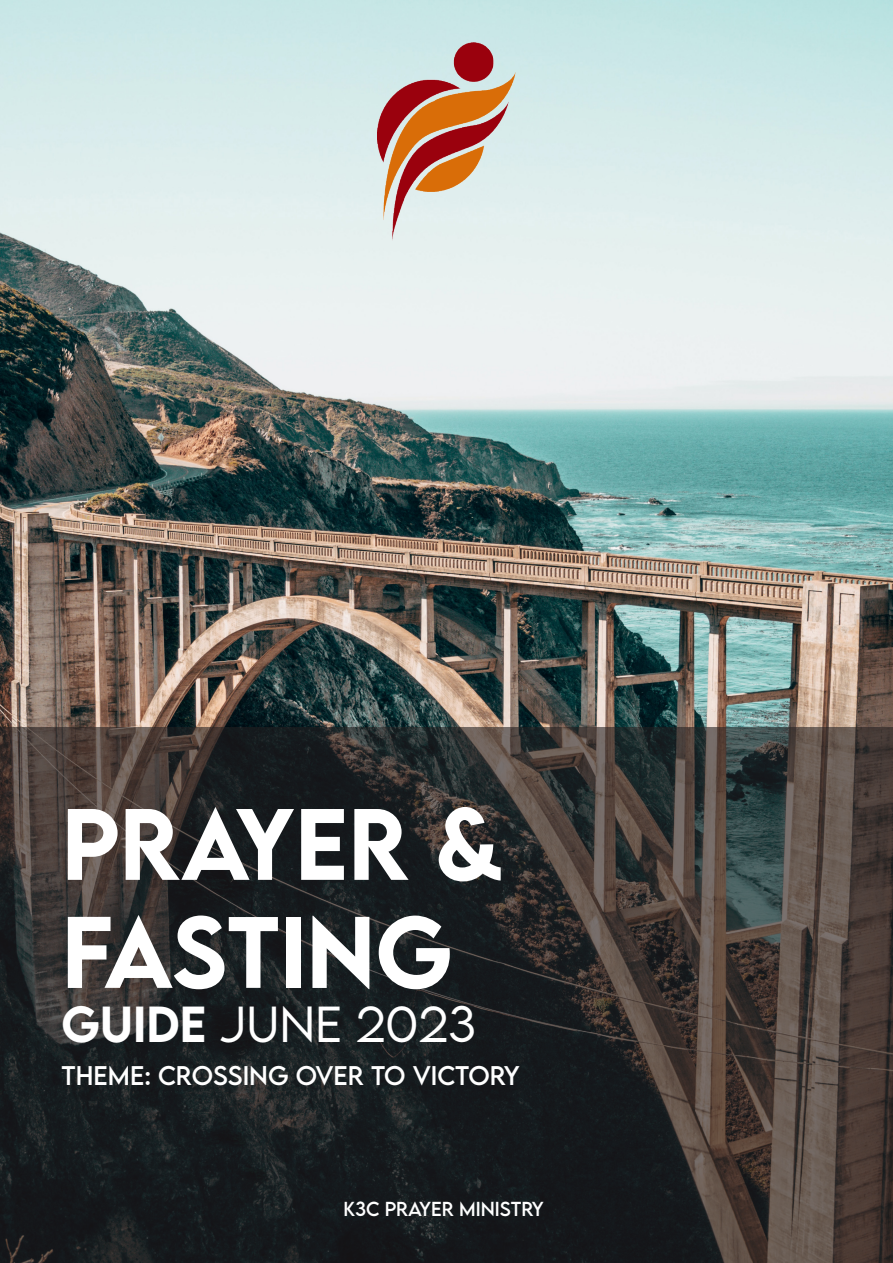
<style>
.page{position:relative;width:893px;height:1263px;background:#fff}
.page>*{position:absolute;margin:0;border:0;box-sizing:border-box;transform-origin:0 0}
.t1{font:500 90px/108px "LEMONMILK";color:#fff}
.t2{font:300 45px "LEMONMILK";color:#fff}
.t3{font:24px "LEMONMILK";color:#fff}
.t4{font:18px "LEMONMILK";color:#fff}
.s1{font-weight:500}
</style>
<div class="page">
<img style="left:0;top:0;width:893px;height:727px">
<svg style="left:0;top:727px;width:893px;height:536px;background:#2e2d2c"></svg>
<img style="left:378px;top:43px;width:137px;height:197px">
<p class="t1" style="left:62px;top:791px;width:442px">PRAYER &amp;<br>FASTING</p>
<p class="t2" style="left:62px;top:995px;width:416px"><span class="s1">GUIDE</span> JUNE 2023</p>
<p class="t3" style="left:62px;top:1060px;width:460px">THEME: CROSSING OVER TO VICTORY</p>
<p class="t4" style="left:344px;top:1197px;width:202px">K3C PRAYER MINISTRY</p>
</div>
